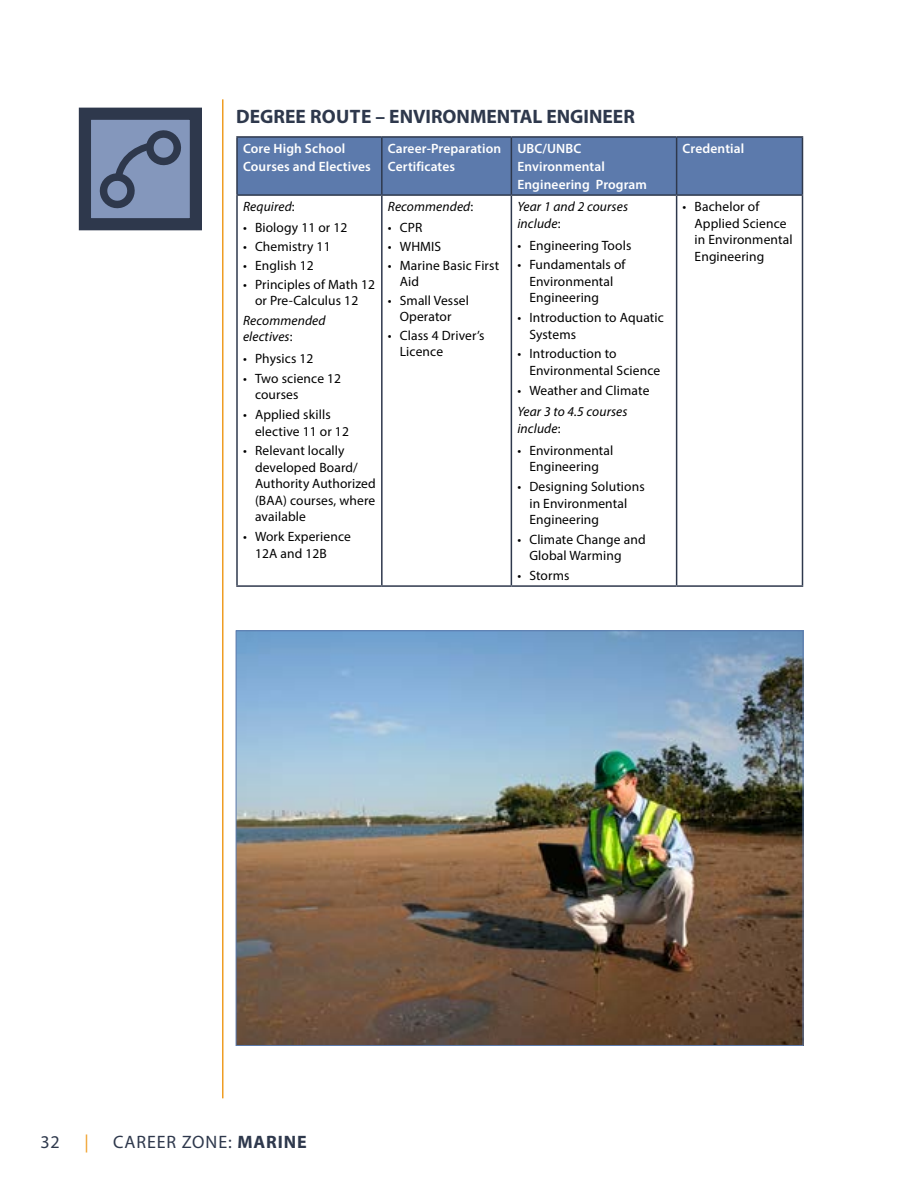
<style>
.page{position:relative;width:918px;height:1188px;background:#fff}
.page>*{position:absolute;margin:0;border:0;box-sizing:border-box;transform-origin:0 0}
.t1{font:700 19.5px "Myriad Pro";color:#2e384c}
.t2{font:18px "Myriad Pro";letter-spacing:.05em;color:#2e384c}
.t3{font:18px "Myriad Pro";color:#ef9d23}
.t4{font:13.5px/16.5px "Myriad Pro";letter-spacing:.01em;color:#000}
.t5{font:600 13.5px/18px "Myriad Pro";letter-spacing:.01em;color:#fff}
.t6{font:italic 13.5px/16.5px "Myriad Pro";letter-spacing:.01em;color:#000}
.s1{font-style:normal}
.s2{font-weight:700}
</style>
<div class="page">
<hr style="left:222px;top:99px;width:2px;height:999px;background:#ef9d23">
<div style="left:85px;top:114px;width:111px;height:110px;background:#8497bc"></div>
<div style="left:79px;top:108px;width:123px;height:122px;border:12px solid #2e384c"></div>
<svg style="left:99px;top:130px;width:82px;height:79px"></svg>
<div style="left:238px;top:138px;width:564px;height:56px;background:#5c7aac"></div>
<svg style="left:510px;top:196px;width:292px;height:389px"></svg>
<hr style="left:381px;top:138px;width:2px;height:56px;background:#2e384c">
<hr style="left:511px;top:138px;width:1px;height:56px;background:#2e384c">
<hr style="left:676px;top:196px;width:1px;height:389px;background:#2e384c">
<hr style="left:802px;top:196px;width:1px;height:389px;background:#2e384c">
<hr style="left:511px;top:585px;width:166px;height:2px;background:#2e384c">
<hr style="left:677px;top:585px;width:126px;height:2px;background:#2e384c">
<hr style="left:236px;top:196px;width:2px;height:389px;background:#2e384c">
<hr style="left:381px;top:196px;width:2px;height:389px;background:#2e384c">
<hr style="left:236px;top:585px;width:146px;height:2px;background:#2e384c">
<hr style="left:236px;top:136px;width:146px;height:2px;background:#2e384c">
<hr style="left:236px;top:138px;width:2px;height:56px;background:#2e384c">
<hr style="left:382px;top:136px;width:129px;height:2px;background:#2e384c">
<hr style="left:511px;top:136px;width:166px;height:2px;background:#2e384c">
<hr style="left:677px;top:136px;width:126px;height:2px;background:#2e384c">
<hr style="left:676px;top:138px;width:1px;height:56px;background:#2e384c">
<hr style="left:802px;top:138px;width:1px;height:56px;background:#2e384c">
<hr style="left:236px;top:194px;width:146px;height:2px;background:#2e384c">
<hr style="left:382px;top:194px;width:129px;height:2px;background:#2e384c">
<hr style="left:511px;top:194px;width:166px;height:2px;background:#2e384c">
<hr style="left:677px;top:194px;width:126px;height:2px;background:#2e384c">
<hr style="left:511px;top:196px;width:1px;height:389px;background:#2e384c">
<hr style="left:382px;top:585px;width:129px;height:2px;background:#2e384c">
<img style="left:238px;top:633px;width:563px;height:411px">
<h1 class="t1" style="left:236px;top:104px;width:400px">DEGREE ROUTE – ENVIRONMENTAL ENGINEER</h1>
<p class="t5" style="left:243px;top:139px;width:129px">Core High School<br>Courses and Electives</p>
<p class="t5" style="left:388px;top:139px;width:115px">Career-Preparation<br>Certificates</p>
<p class="t5" style="left:517px;top:139px;width:131px">UBC/UNBC<br>Environmental<br>Engineering Program</p>
<p class="t5" style="left:683px;top:139px;width:63px">Credential</p>
<p class="t6" style="left:243px;top:198px;width:53px">Required<span class="s1">:</span></p>
<p class="t4" style="left:243px;top:219px;width:106px">• Biology 11 or 12</p>
<p class="t4" style="left:243px;top:238px;width:89px">• Chemistry 11</p>
<p class="t4" style="left:243px;top:257px;width:72px">• English 12</p>
<p class="t4" style="left:243px;top:277px;width:134px;line-height:15.8px;text-align:center">• Principles of Math 12 or Pre-Calculus 12</p>
<p class="t6" style="left:243px;top:312px;width:84px">Recommended electives<span class="s1">:</span></p>
<p class="t4" style="left:243px;top:350px;width:72px">• Physics 12</p>
<p class="t4" style="left:255px;top:370px;width:88px;text-indent:-12px">• Two science 12 courses</p>
<p class="t4" style="left:255px;top:406px;width:95px;text-indent:-12px">• Applied skills elective 11 or 12</p>
<p class="t4" style="left:255px;top:442px;width:122px;text-indent:-12px">• Relevant locally developed Board/<br>Authority Authorized (BAA) courses, where available</p>
<p class="t4" style="left:255px;top:528px;width:97px;text-indent:-12px">• Work Experience<br>12A and 12B</p>
<p class="t4" style="left:695px;top:198px;width:99px;text-indent:-12px">• Bachelor of<br>Applied Science in Environmental<br>Engineering</p>
<p class="t6" style="left:388px;top:198px;width:87px">Recommended<span class="s1">:</span></p>
<p class="t4" style="left:388px;top:219px;width:36px">• CPR</p>
<p class="t4" style="left:388px;top:238px;width:55px">• WHMIS</p>
<p class="t4" style="left:400px;top:258px;width:101px;line-height:15.8px;text-indent:-12px">• Marine Basic First<br>Aid</p>
<p class="t4" style="left:388px;top:292px;width:83px;line-height:15.8px;text-align:center">• Small Vessel<br>Operator</p>
<p class="t4" style="left:400px;top:327px;width:86px;line-height:15.8px;text-indent:-12px">• Class 4 Driver’s<br>Licence</p>
<p class="t6" style="left:517px;top:198px;width:112px">Year 1 and 2 courses include<span class="s1">:</span></p>
<p class="t4" style="left:517px;top:237px;width:116px">• Engineering Tools</p>
<p class="t4" style="left:529px;top:256px;width:98px;text-indent:-12px">• Fundamentals of<br>Environmental<br>Engineering</p>
<p class="t4" style="left:529px;top:309px;width:136px;text-indent:-12px">• Introduction to Aquatic<br>Systems</p>
<p class="t4" style="left:529px;top:345px;width:132px;text-indent:-12px">• Introduction to<br>Environmental Science</p>
<p class="t4" style="left:517px;top:382px;width:134px">• Weather and Climate</p>
<p class="t6" style="left:517px;top:403px;width:112px">Year 3 to 4.5 courses include<span class="s1">:</span></p>
<p class="t4" style="left:517px;top:442px;width:98px;text-align:center">• Environmental<br>Engineering</p>
<p class="t4" style="left:529px;top:478px;width:117px;text-indent:-12px">• Designing Solutions in Environmental<br>Engineering</p>
<p class="t4" style="left:529px;top:531px;width:118px;text-indent:-12px">• Climate Change and<br>Global Warming</p>
<p class="t4" style="left:517px;top:567px;width:54px">• Storms</p>
<h2 class="t2" style="left:40px;top:1130px;width:21px">32</h2>
<h2 class="t3" style="left:84px;top:1130px;width:6px">|</h2>
<h2 class="t2" style="left:113px;top:1130px;width:195px">CAREER ZONE: <span class="s2">MARINE</span></h2>
</div>
